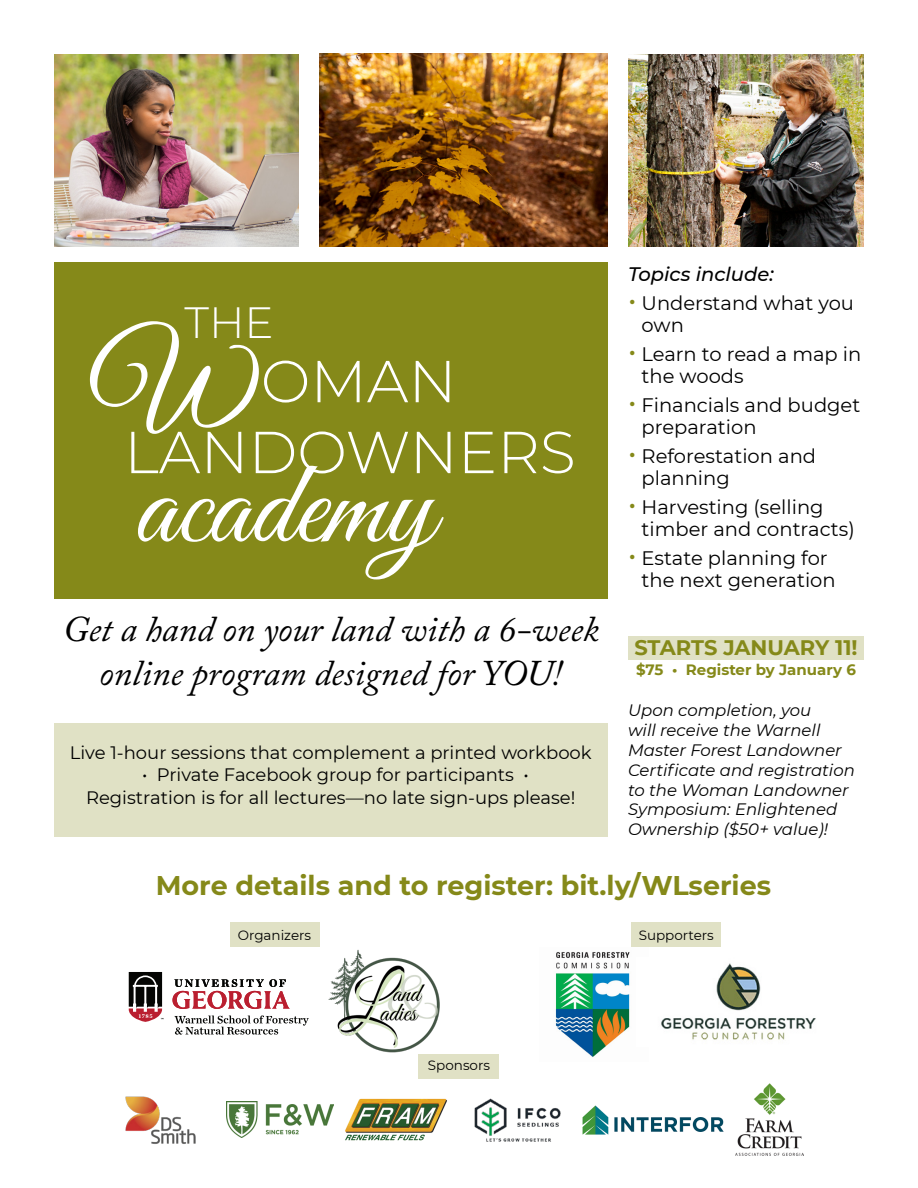
<style>
.page{position:relative;width:918px;height:1188px;background:#fff}
.page>*{position:absolute;margin:0;border:0;box-sizing:border-box;transform-origin:0 0}
.t1{font:120.75px "Great Vibes";color:#fff}
.t2{font:300 59.1px/70.9px "Montserrat";color:#fff;text-align:center}
.t3{font:300 43.65px "Montserrat";color:#fff}
.t4{font:italic 36px/43.2px "Adobe Caslon Pro";color:#000;text-align:center}
.t5{font:700 27px "Montserrat";color:#858919}
.t6{font:700 21px "Montserrat";letter-spacing:-.005em;color:#858919}
.t7{font:19.5px/22.5px "Montserrat";color:#000}
.t8{font:italic 500 19.5px "Montserrat";color:#000}
.t9{font:18px "Montserrat";color:#000}
.t10{font:italic 16.5px/19.8px "Montserrat";color:#000}
.t11{font:700 15px "Montserrat";color:#858919}
.t12{font:13.5px "Montserrat";color:#000}
.s1{font-size:28.5px;color:#858919}
</style>
<div class="page">
<div style="left:230px;top:922px;width:90px;height:25px;background:#e0e1c5"></div>
<div style="left:631px;top:922px;width:90px;height:25px;background:#e0e1c5"></div>
<div style="left:628px;top:636px;width:236px;height:24px;background:#e0e1c5"></div>
<div style="left:419px;top:1054px;width:80px;height:25px;background:#e0e1c5"></div>
<img style="left:474px;top:1098px;width:87px;height:44px">
<div style="left:54px;top:262px;width:554px;height:336px;background:#858919"></div>
<div style="left:54px;top:724px;width:554px;height:113px;background:#e0e1c5"></div>
<svg style="left:128px;top:972px;width:36px;height:50px"></svg>
<svg style="left:173px;top:979px;width:117px;height:30px"></svg>
<svg style="left:174px;top:1015px;width:135px;height:20px"></svg>
<img style="left:328px;top:949px;width:112px;height:129px">
<img style="left:54px;top:54px;width:245px;height:192px">
<img style="left:319px;top:54px;width:289px;height:192px">
<img style="left:628px;top:54px;width:236px;height:192px">
<img style="left:125px;top:1096px;width:71px;height:48px">
<img style="left:345px;top:1098px;width:102px;height:43px">
<img style="left:227px;top:1102px;width:106px;height:35px">
<img style="left:555px;top:951px;width:75px;height:106px">
<img style="left:661px;top:963px;width:155px;height:77px">
<img style="left:582px;top:1105px;width:142px;height:30px">
<img style="left:735px;top:1083px;width:69px;height:73px">
<p class="t3" style="left:184px;top:292px;width:91px">THE</p>
<p class="t2" style="left:124px;top:344px;width:453px">OMAN<br>LANDOWNERS</p>
<p class="t1" style="left:92px;top:316px;width:164px">W</p>
<p class="t1" style="left:135px;top:439px;width:301px">academy</p>
<p class="t4" style="left:63px;top:607px;width:537px">Get a hand on your land with a 6-week online program designed for YOU!</p>
<p class="t9" style="left:70px;top:740px;width:523px">Live 1-hour sessions that complement a printed workbook</p>
<p class="t9" style="left:142px;top:762px;width:388px">• Private Facebook group for participants •</p>
<p class="t9" style="left:86px;top:785px;width:491px">Registration is for all lectures—no late sign-ups please!</p>
<p class="t8" style="left:628px;top:261px;width:147px">Topics include:</p>
<p class="t7" style="left:642px;top:291px;width:214px;text-indent:-14px"><span class="s1">•</span> Understand what you own</p>
<p class="t7" style="left:642px;top:342px;width:221px;text-indent:-14px"><span class="s1">•</span> Learn to read a map in the woods</p>
<p class="t7" style="left:642px;top:393px;width:220px;text-indent:-14px"><span class="s1">•</span> Financials and budget preparation</p>
<p class="t7" style="left:642px;top:444px;width:176px;text-indent:-14px"><span class="s1">•</span> Reforestation and planning</p>
<p class="t7" style="left:642px;top:495px;width:215px;text-indent:-14px"><span class="s1">•</span> Harvesting (selling timber and contracts)</p>
<p class="t7" style="left:642px;top:546px;width:196px;text-indent:-14px"><span class="s1">•</span> Estate planning for the next generation</p>
<p class="t6" style="left:634px;top:633px;width:225px">STARTS JANUARY 11!</p>
<p class="t11" style="left:636px;top:659px;width:221px">$75 • Register by January 6</p>
<p class="t10" style="left:628px;top:700px;width:228px">Upon completion, you<br>will receive the Warnell<br>Master Forest Landowner<br>Certificate and registration to the Woman Landowner<br>Symposium: Enlightened<br>Ownership ($50+ value)!</p>
<p class="t5" style="left:156px;top:866px;width:617px">More details and to register: bit.ly/WLseries</p>
<p class="t12" style="left:238px;top:926px;width:75px">Organizers</p>
<p class="t12" style="left:639px;top:926px;width:77px">Supporters</p>
<p class="t12" style="left:428px;top:1056px;width:64px">Sponsors</p>
</div>
